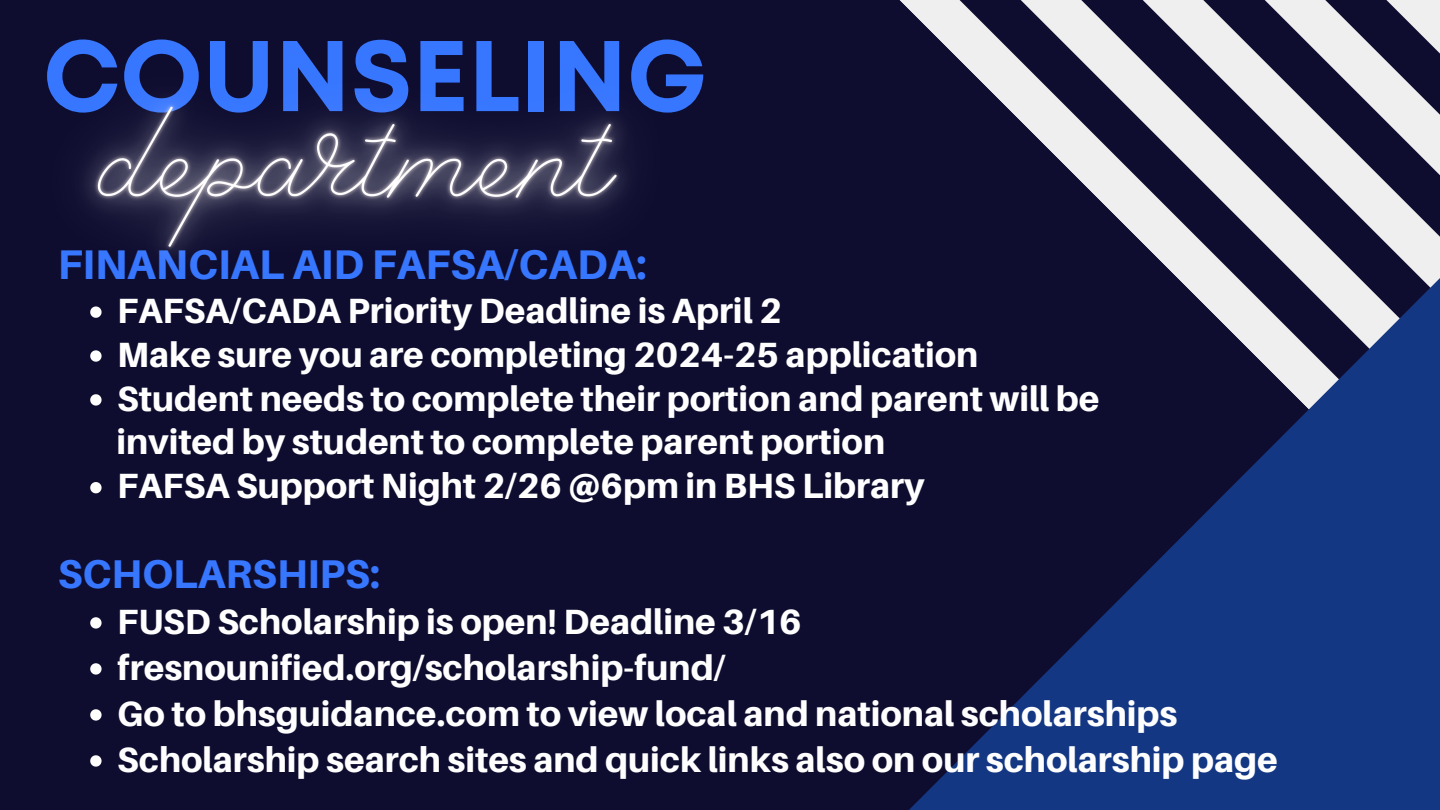
<style>
.page{position:relative;width:1440px;height:810px;background:#0e0d30}
.page>*{position:absolute;margin:0;border:0;box-sizing:border-box;transform-origin:0 0}
.t1{font:700 100.1px "Mont";color:#3776ff}
.t2{font:800 41.4px "Aileron";color:#3776ff}
.t3{font:800 40.2px "Aileron";color:#3776ff}
.t4{font:800 35.1px "Aileron";color:#fefefe}
.t5{font:800 35.1px "Aileron";color:#fff}
.s1{color:#fff}
.s2{color:#fefefe}
</style>
<div class="page">
<svg style="left:899px;top:0;width:541px;height:278px"></svg>
<svg style="left:909px;top:278px;width:531px;height:532px;fill:#143784"></svg>
<svg style="left:90px;top:394px;width:12px;height:12px"></svg>
<svg style="left:90px;top:482px;width:12px;height:11px"></svg>
<svg style="left:90px;top:617px;width:12px;height:12px"></svg>
<svg style="left:90px;top:663px;width:12px;height:12px"></svg>
<svg style="left:90px;top:709px;width:12px;height:12px"></svg>
<svg style="left:90px;top:755px;width:12px;height:12px"></svg>
<img style="left:83px;top:100px;width:545px;height:262px">
<p class="t1" style="left:43px;top:39px;width:665px">COUNSELING</p>
<p class="t2" style="left:58px;top:239px;width:591px">FINANCIAL AID FAFSA/CADA:</p>
<h2 class="t4" style="left:117px;top:289px;width:666px">FAFSA/CADA Priority <span class="s1">Deadline is April 2</span></h2>
<h3 class="t5" style="left:117px;top:333px;width:863px">Make sure you are completing <span class="s2">2024-25</span> application</h3>
<p class="t5" style="left:117px;top:376px;width:984px">Student needs to complete their portion and parent will be</p>
<p class="t5" style="left:116px;top:420px;width:770px">invited by student to complete parent portion</p>
<p class="t5" style="left:117px;top:464px;width:809px">FAFSA Support Night 2/26 @6pm in BHS Library</p>
<h4 class="t3" style="left:58px;top:549px;width:324px">SCHOLARSHIPS:</h4>
<p class="t4" style="left:117px;top:599px;width:686px">FUSD Scholarship is open! Deadline 3/16</p>
<h3 class="t4" style="left:117px;top:646px;width:610px">fresnounified.org/scholarship-fund/</h3>
<p class="t4" style="left:117px;top:692px;width:1062px">Go to bhsguidance.com to view local and national scholarships</p>
<p class="t4" style="left:117px;top:738px;width:1162px">Scholarship search sites and quick links also on our scholarship page</p>
</div>
